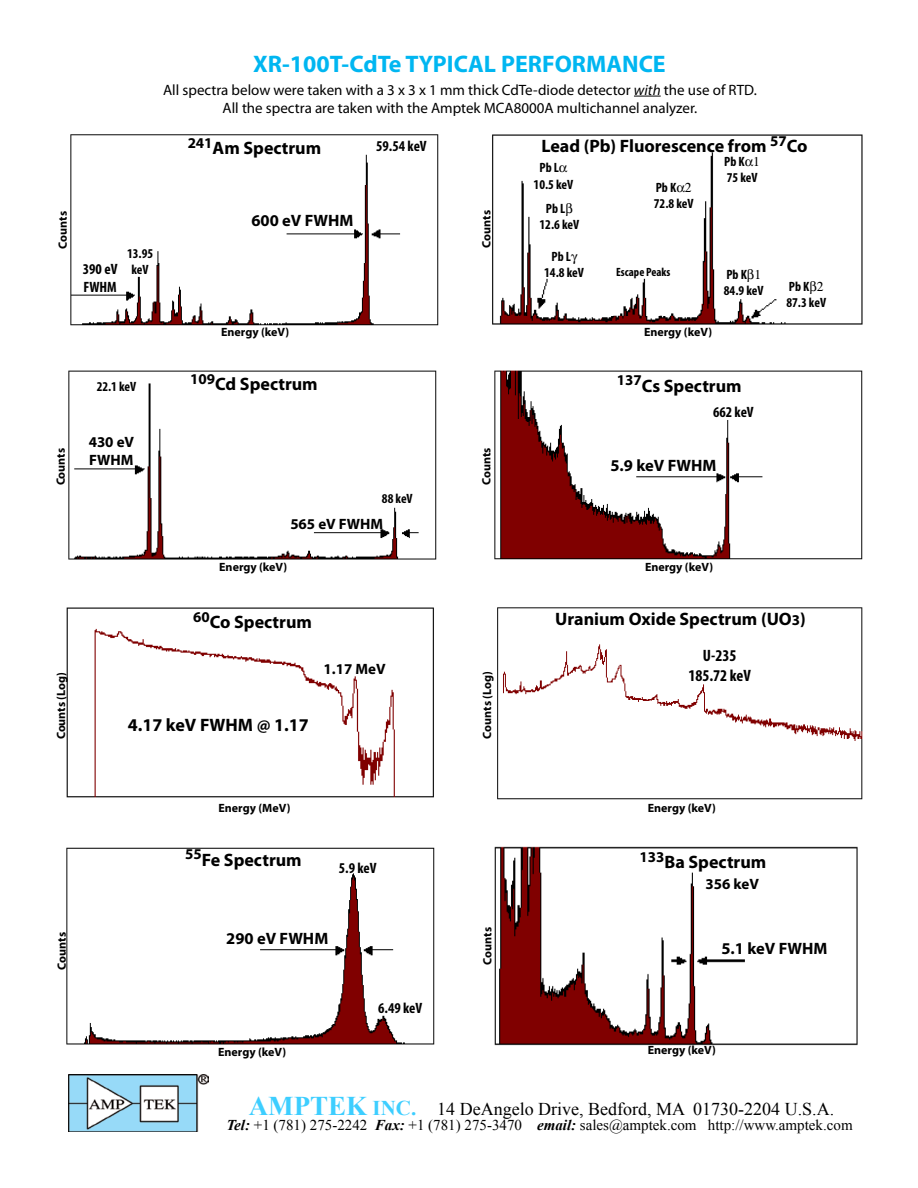
<style>
.page{position:relative;width:918px;height:1188px;background:#fff}
.page>*{position:absolute;margin:0;border:0;box-sizing:border-box;transform-origin:0 0}
.t1{font:700 24px "Myriad Pro";color:#00b6f1}
.t2{font:700 18px "Myriad Pro";color:#000}
.t3{font:18px "Times New Roman";color:#000}
.t4{font:700 16.5px "Myriad Pro";color:#000}
.t5{font:700 condensed 16.5px/19.8px "Myriad Pro";color:#000;text-align:center}
.t6{font:15px/18px "Myriad Pro";color:#000;text-align:center}
.t7{font:15px "Times New Roman";color:#000}
.t8{font:700 condensed 15px/18px "Myriad Pro";color:#000}
.t9{font:700 15px/18px "Myriad Pro";color:#000}
.t10{font:700 condensed 13.5px/16.2px "Myriad Pro";color:#000}
.t11{font:700 12px "Myriad Pro";color:#000}
.t12{font:700 condensed 12px "Myriad Pro";color:#000}
.s1{font-style:italic}
.s2{font-size:15px}
.s3{font-weight:700;font-size:27px;color:#3dceff}
.s4{font-weight:700;font-size:21px;color:#3dceff}
.s5{font-weight:700;font-style:italic}
</style>
<div class="page">
<img style="left:68px;top:1074px;width:141px;height:57px">
<img style="left:70px;top:134px;width:369px;height:192px">
<img style="left:68px;top:370px;width:369px;height:190px">
<img style="left:494px;top:370px;width:369px;height:190px">
<img style="left:497px;top:607px;width:366px;height:193px">
<img style="left:66px;top:607px;width:368px;height:191px">
<img style="left:494px;top:846px;width:364px;height:200px">
<img style="left:492px;top:95px;width:371px;height:230px">
<img style="left:66px;top:847px;width:369px;height:198px">
<svg style="left:634px;top:96px;width:27px;height:1px"></svg>
<svg style="left:559px;top:165px;width:8px;height:8px"></svg>
<svg style="left:566px;top:203px;width:6px;height:13px"></svg>
<svg style="left:571px;top:254px;width:7px;height:10px"></svg>
<svg style="left:677px;top:182px;width:14px;height:10px"></svg>
<svg style="left:745px;top:157px;width:14px;height:9px"></svg>
<svg style="left:748px;top:268px;width:12px;height:14px"></svg>
<svg style="left:810px;top:281px;width:13px;height:13px"></svg>
<h1 class="t1" style="left:253px;top:48px;width:414px">XR-100T-CdTe TYPICAL PERFORMANCE</h1>
<p class="t6" style="left:163px;top:80px;width:595px">All spectra below were taken with a 3 x 3 x 1 mm thick CdTe-diode detector <span class="s1">with</span> the use of RTD.<br>All the spectra are taken with the Amptek MCA8000A multichannel analyzer.</p>
<p class="t11" style="left:55px;top:249px;width:39px;rotate:-90deg">Counts</p>
<p class="t8" style="left:83px;top:260px;width:36px">390 eV<br>FWHM</p>
<p class="t10" style="left:127px;top:245px;width:28px;text-align:center">13.95 keV</p>
<h2 class="t2" style="left:188px;top:136px;width:135px"><sup>241</sup>Am Spectrum</h2>
<h3 class="t4" style="left:251px;top:210px;width:104px">600 eV FWHM</h3>
<p class="t8" style="left:376px;top:137px;width:52px">59.54 keV</p>
<p class="t11" style="left:479px;top:248px;width:39px;rotate:-90deg">Counts</p>
<h2 class="t2" style="left:541px;top:134px;width:268px">Lead (Pb) Fluorescence from <sup>57</sup>Co</h2>
<p class="t10" style="left:534px;top:159px;width:41px;text-indent:6px">Pb L<br>10.5 keV</p>
<p class="t10" style="left:540px;top:200px;width:41px;text-align:center">Pb L<br>12.6 keV</p>
<p class="t10" style="left:544px;top:248px;width:41px;text-align:center">Pb L<br>14.8 keV</p>
<p class="t10" style="left:724px;top:153px;width:35px">Pb K<br>75 keV</p>
<p class="t10" style="left:654px;top:179px;width:41px">Pb K<br>72.8 keV</p>
<p class="t12" style="left:616px;top:264px;width:56px">Escape Peaks</p>
<p class="t10" style="left:724px;top:266px;width:41px">Pb K<br>84.9 keV</p>
<p class="t10" style="left:786px;top:278px;width:41px">Pb K<br>87.3 keV</p>
<p class="t11" style="left:221px;top:324px;width:70px">Energy (keV)</p>
<p class="t11" style="left:644px;top:324px;width:70px">Energy (keV)</p>
<p class="t10" style="left:97px;top:378px;width:41px">22.1 keV</p>
<h2 class="t2" style="left:190px;top:372px;width:129px"><sup>109</sup>Cd Spectrum</h2>
<h2 class="t2" style="left:617px;top:374px;width:126px"><sup>137</sup>Cs Spectrum</h2>
<p class="t8" style="left:713px;top:403px;width:42px">662 keV</p>
<p class="t11" style="left:53px;top:485px;width:39px;rotate:-90deg">Counts</p>
<p class="t9" style="left:89px;top:432px;width:47px">430 eV<br>FWHM</p>
<p class="t11" style="left:479px;top:485px;width:39px;rotate:-90deg">Counts</p>
<h3 class="t4" style="left:610px;top:454px;width:107px">5.9 keV FWHM</h3>
<p class="t10" style="left:382px;top:490px;width:32px">88 keV</p>
<p class="t9" style="left:290px;top:514px;width:94px">565 eV FWHM</p>
<p class="t11" style="left:219px;top:559px;width:70px">Energy (keV)</p>
<p class="t11" style="left:645px;top:559px;width:70px">Energy (keV)</p>
<p class="t11" style="left:53px;top:739px;width:69px;rotate:-90deg">Counts (Log)</p>
<h2 class="t2" style="left:193px;top:610px;width:120px"><sup>60</sup>Co Spectrum</h2>
<p class="t9" style="left:324px;top:660px;width:64px">1.17 MeV</p>
<h2 class="t2" style="left:128px;top:713px;width:183px">4.17 keV FWHM @ 1.17</h2>
<p class="t11" style="left:479px;top:739px;width:69px;rotate:-90deg">Counts (Log)</p>
<h2 class="t2" style="left:555px;top:607px;width:252px">Uranium Oxide Spectrum (UO<span class="s2">3</span>)</h2>
<h3 class="t5" style="left:688px;top:646px;width:64px">U-235<br>185.72 keV</h3>
<p class="t11" style="left:54px;top:970px;width:39px;rotate:-90deg">Counts</p>
<p class="t11" style="left:218px;top:800px;width:73px">Energy (MeV)</p>
<p class="t11" style="left:648px;top:800px;width:70px">Energy (keV)</p>
<h2 class="t2" style="left:185px;top:848px;width:118px"><sup>55</sup>Fe Spectrum</h2>
<p class="t8" style="left:339px;top:859px;width:39px">5.9 keV</p>
<h2 class="t2" style="left:640px;top:851px;width:128px"><sup>133</sup>Ba Spectrum</h2>
<p class="t9" style="left:706px;top:875px;width:55px">356 keV</p>
<h3 class="t4" style="left:226px;top:928px;width:104px">290 eV FWHM</h3>
<p class="t11" style="left:480px;top:965px;width:39px;rotate:-90deg">Counts</p>
<h3 class="t4" style="left:721px;top:937px;width:107px">5.1 keV FWHM</h3>
<p class="t8" style="left:378px;top:999px;width:46px">6.49 keV</p>
<p class="t11" style="left:218px;top:1044px;width:70px">Energy (keV)</p>
<p class="t11" style="left:648px;top:1042px;width:70px">Energy (keV)</p>
<h2 class="t3" style="left:249px;top:1097px;width:587px"><span class="s3">AMPTEK</span> <span class="s4">INC.</span> 14 DeAngelo Drive, Bedford, MA 01730-2204 U.S.A.</h2>
<p class="t7" style="left:227px;top:1115px;width:628px"><span class="s5">Tel:</span> +1 (781) 275-2242 <span class="s5">Fax:</span> +1 (781) 275-3470 <span class="s5">email:</span> sales@amptek.com http://www.amptek.com</p>
</div>
